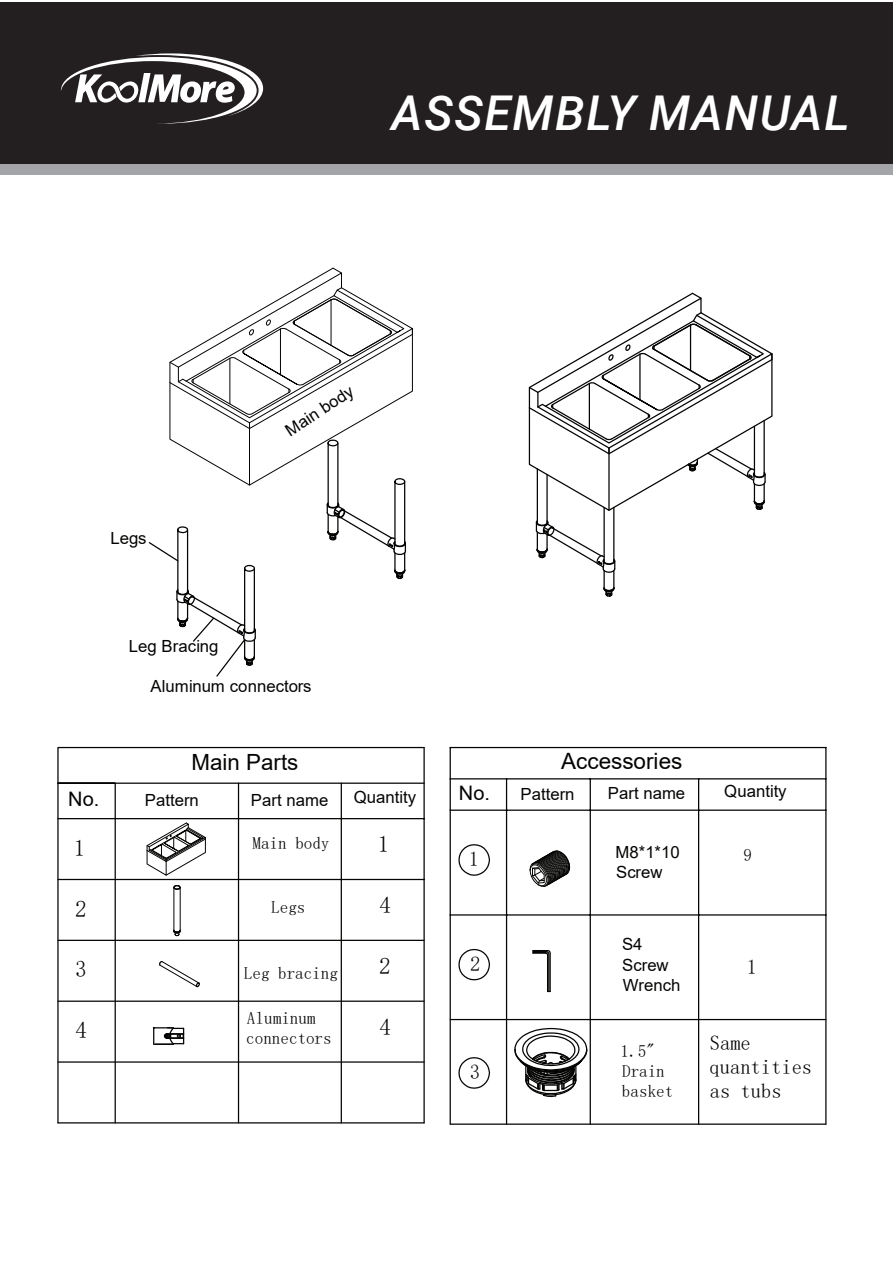
<style>
.page{position:relative;width:893px;height:1263px;background:#fff}
.page>*{position:absolute;margin:0;border:0;box-sizing:border-box;transform-origin:0 0}
.t1{font:italic 500 48px "Roboto";letter-spacing:.035em;color:#fff}
.t2{font:23.1px "Sim Sun";color:#040503}
.t3{font:22.5px "Arial";color:#040503}
.t4{font:22.35px "Arial";color:#040503}
.t5{font:20.55px/24.2px "Sim Sun";color:#040503}
.t6{font:17.1px/20.1px "Sim Sun";letter-spacing:.005em;color:#040503}
.t7{font:16.8px/20.1px "Arial";letter-spacing:.005em;color:#040503}
.s1{font-size:19.95px}
</style>
<div class="page">
<div style="left:0;top:2px;width:893px;height:173px;background:#a4a5a9"></div>
<div style="left:0;top:2px;width:893px;height:162px;background:#231f20"></div>
<svg style="left:57px;top:746px;width:368px;height:378px"></svg>
<hr style="left:58px;top:940px;width:366px;height:1px;background:#040503">
<hr style="left:174px;top:887px;width:1px;height:43px;background:#040503">
<hr style="left:180px;top:887px;width:1px;height:43px;background:#040503">
<svg style="left:173px;top:929px;width:8px;height:7px"></svg>
<svg style="left:173px;top:885px;width:8px;height:5px"></svg>
<svg style="left:158px;top:960px;width:43px;height:28px"></svg>
<svg style="left:153px;top:1026px;width:32px;height:19px"></svg>
<hr style="left:450px;top:747px;width:376px;height:1px;background:#040503">
<hr style="left:450px;top:778px;width:376px;height:1px;background:#040503">
<hr style="left:450px;top:914px;width:376px;height:1px;background:#040503">
<hr style="left:450px;top:809px;width:376px;height:2px;background:#040503">
<hr style="left:506px;top:779px;width:1px;height:345px;background:#040503">
<hr style="left:590px;top:779px;width:1px;height:345px;background:#040503">
<hr style="left:698px;top:779px;width:1px;height:345px;background:#040503">
<hr style="left:825px;top:747px;width:1px;height:377px;background:#040503">
<hr style="left:450px;top:747px;width:1px;height:377px;background:#040503">
<hr style="left:450px;top:1019px;width:376px;height:1px;background:#040503">
<hr style="left:450px;top:1123px;width:376px;height:2px;background:#040503">
<svg style="left:458px;top:844px;width:32px;height:32px"></svg>
<svg style="left:458px;top:948px;width:33px;height:33px"></svg>
<svg style="left:532px;top:950px;width:19px;height:43px"></svg>
<svg style="left:529px;top:850px;width:41px;height:37px"></svg>
<svg style="left:278px;top:267px;width:495px;height:330px"></svg>
<svg style="left:148px;top:299px;width:243px;height:562px"></svg>
<svg style="left:146px;top:822px;width:60px;height:54px"></svg>
<svg style="left:514px;top:1027px;width:74px;height:71px"></svg>
<svg style="left:458px;top:1057px;width:33px;height:32px"></svg>
<svg style="left:61px;top:53px;width:202px;height:71px"></svg>
<h1 class="t1" style="left:391px;top:79px;width:460px">ASSEMBLY MANUAL</h1>
<p class="t7" style="left:110px;top:528px;width:38px">Legs</p>
<p class="t7" style="left:281px;top:423px;width:79px;rotate:-33deg">Main body</p>
<p class="t7" style="left:129px;top:636px;width:91px">Leg Bracing</p>
<p class="t7" style="left:150px;top:676px;width:163px">Aluminum connectors</p>
<h3 class="t4" style="left:191px;top:747px;width:108px">Main Parts</h3>
<p class="t7" style="left:68px;top:790px;width:132px"><span class="s1">No.</span> Pattern</p>
<p class="t7" style="left:251px;top:789px;width:79px">Part name</p>
<p class="t7" style="left:354px;top:787px;width:64px">Quantity</p>
<h2 class="t2" style="left:74px;top:836px;width:13px">1</h2>
<p class="t6" style="left:253px;top:833px;width:78px">Main body</p>
<h2 class="t2" style="left:378px;top:832px;width:13px">1</h2>
<h2 class="t2" style="left:75px;top:897px;width:13px">2</h2>
<p class="t6" style="left:271px;top:897px;width:36px">Legs</p>
<h2 class="t2" style="left:379px;top:893px;width:13px">4</h2>
<h2 class="t2" style="left:75px;top:957px;width:13px">3</h2>
<p class="t6" style="left:244px;top:963px;width:96px">Leg bracing</p>
<h2 class="t2" style="left:379px;top:954px;width:13px">2</h2>
<h2 class="t2" style="left:76px;top:1018px;width:13px">4</h2>
<p class="t6" style="left:247px;top:1008px;width:70px">Aluminum</p>
<p class="t6" style="left:246px;top:1028px;width:87px">connectors</p>
<h2 class="t2" style="left:379px;top:1015px;width:13px">4</h2>
<h3 class="t3" style="left:561px;top:746px;width:123px">Accessories</h3>
<p class="t7" style="left:459px;top:783px;width:117px"><span class="s1">No.</span> Pattern</p>
<p class="t7" style="left:608px;top:783px;width:79px">Part name</p>
<p class="t7" style="left:724px;top:780px;width:64px">Quantity</p>
<p class="t7" style="left:615px;top:842px;width:66px">M8*1*10<br>Screw</p>
<p class="t5" style="left:469px;top:847px;width:12px">1</p>
<p class="t6" style="left:743px;top:845px;width:10px">9</p>
<p class="t7" style="left:622px;top:934px;width:60px">S4<br>Screw<br>Wrench</p>
<p class="t5" style="left:470px;top:951px;width:12px">2</p>
<p class="t5" style="left:747px;top:955px;width:12px">1</p>
<p class="t5" style="left:470px;top:1060px;width:12px">3</p>
<p class="t6" style="left:620px;top:1040px;width:54px">1.5"<br>Drain basket</p>
<p class="t5" style="left:710px;top:1030px;width:104px">Same quantities as tubs</p>
</div>
